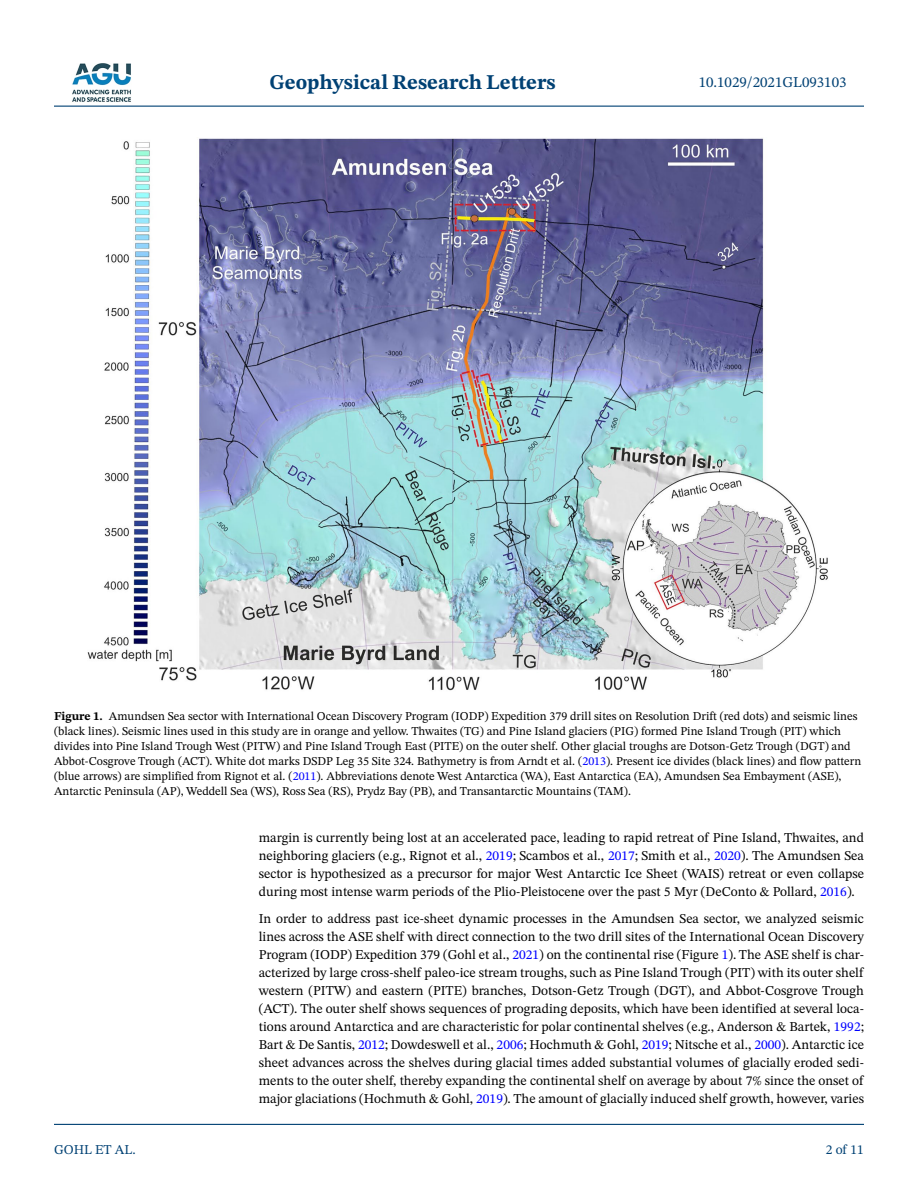
<style>
.page{position:relative;width:918px;height:1188px;background:#fff}
.page>*{position:absolute;margin:0;border:0;box-sizing:border-box;transform-origin:0 0}
.t1{font:700 21px "STIX Two Text";color:#004174}
.t2{font:15px "STIX Two Text";color:#004174}
.t3{font:13.5px/18px "STIX Two Text";color:#000;text-align:justify}
.t4{font:13.5px "STIX Two Text";color:#004174}
.t5{font:12px/15px "STIX Two Text";color:#000}
.s1{font-weight:700}
.s2{color:#00f}
</style>
<div class="page">
<hr style="left:54px;top:106px;width:810px;height:1px;background:#004174">
<hr style="left:54px;top:1124px;width:810px;height:1px;background:#004174">
<img style="left:72px;top:63px;width:59px;height:39px">
<img style="left:88px;top:138px;width:740px;height:553px">
<h1 class="t1" style="left:269px;top:67px;width:288px">Geophysical Research Letters</h1>
<p class="t2" style="left:699px;top:72px;width:149px">10.1029/2021GL093103</p>
<p class="t5" style="left:54px;top:709px;width:809px"><span class="s1">Figure 1.</span> Amundsen Sea sector with International Ocean Discovery Program (IODP) Expedition 379 drill sites on Resolution Drift (red dots) and seismic lines (black lines). Seismic lines used in this study are in orange and yellow. Thwaites (TG) and Pine Island glaciers (PIG) formed Pine Island Trough (PIT) which divides into Pine Island Trough West (PITW) and Pine Island Trough East (PITE) on the outer shelf. Other glacial troughs are Dotson-Getz Trough (DGT) and Abbot-Cosgrove Trough (ACT). White dot marks DSDP Leg 35 Site 324. Bathymetry is from Arndt et al. (<span class="s2">2013</span>). Present ice divides (black lines) and flow pattern (blue arrows) are simplified from Rignot et al. (<span class="s2">2011</span>). Abbreviations denote West Antarctica (WA), East Antarctica (EA), Amundsen Sea Embayment (ASE), Antarctic Peninsula (AP), Weddell Sea (WS), Ross Sea (RS), Prydz Bay (PB), and Transantarctic Mountains (TAM).</p>
<p class="t4" style="left:54px;top:1140px;width:83px">GOHL ET AL.</p>
<p class="t3" style="left:259px;top:828px;width:607px">margin is currently being lost at an accelerated pace, leading to rapid retreat of Pine Island, Thwaites, and neighboring glaciers (e.g., Rignot et al., <span class="s2">2019</span>; Scambos et al., <span class="s2">2017</span>; Smith et al., <span class="s2">2020</span>). The Amundsen Sea sector is hypothesized as a precursor for major West Antarctic Ice Sheet (WAIS) retreat or even collapse during most intense warm periods of the Plio-Pleistocene over the past 5 Myr (DeConto &amp; Pollard, <span class="s2">2016</span>).</p>
<p class="t3" style="left:259px;top:909px;width:607px">In order to address past ice-sheet dynamic processes in the Amundsen Sea sector, we analyzed seismic lines across the ASE shelf with direct connection to the two drill sites of the International Ocean Discovery Program (IODP) Expedition 379 (Gohl et al., <span class="s2">2021</span>) on the continental rise (Figure <span class="s2">1</span>). The ASE shelf is char&shy;acterized by large cross-shelf paleo-ice stream troughs, such as Pine Island Trough (PIT) with its outer shelf western (PITW) and eastern (PITE) branches, Dotson-Getz Trough (DGT), and Abbot-Cosgrove Trough (ACT). The outer shelf shows sequences of prograding deposits, which have been identified at several loca&shy;tions around Antarctica and are characteristic for polar continental shelves (e.g., Anderson &amp; Bartek, <span class="s2">1992</span>; Bart &amp; De Santis, <span class="s2">2012</span>; Dowdeswell et al., <span class="s2">2006</span>; Hochmuth &amp; Gohl, <span class="s2">2019</span>; Nitsche et al., <span class="s2">2000</span>). Antarctic ice sheet advances across the shelves during glacial times added substantial volumes of glacially eroded sedi&shy;ments to the outer shelf, thereby expanding the continental shelf on average by about 7% since the onset of major glaciations (Hochmuth &amp; Gohl, <span class="s2">2019</span>). The amount of glacially induced shelf growth, however, varies</p>
<p class="t4" style="left:826px;top:1140px;width:40px">2 of 11</p>
</div>
